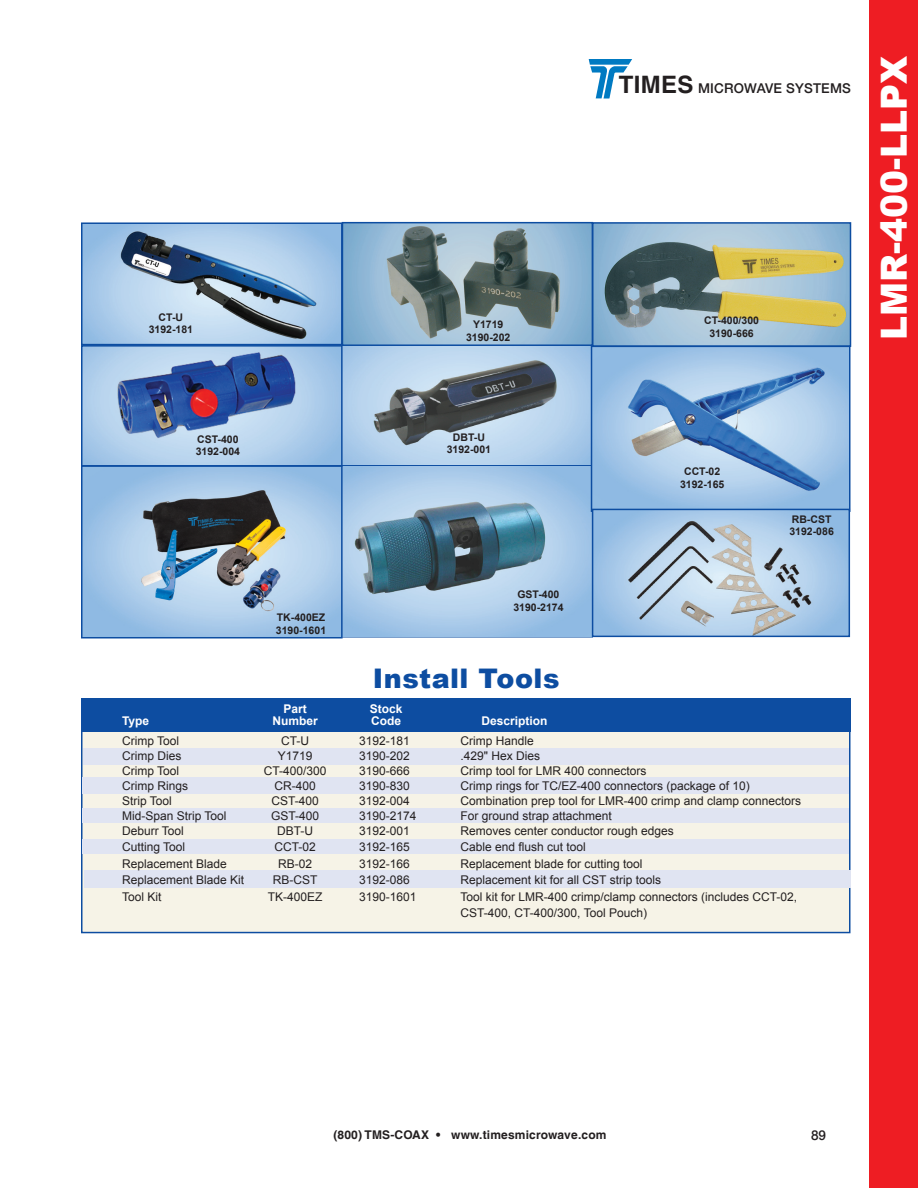
<style>
.page{position:relative;width:918px;height:1188px;background:#fff}
.page>*{position:absolute;margin:0;border:0;box-sizing:border-box;transform-origin:0 0}
.t1{font:900 36px "Arial";color:#fff}
.t2{font:900 27px "Arial";letter-spacing:.015em;color:#0d4da1}
.t3{font:500 13.5px "Helvetica Neue LT";letter-spacing:.015em;color:#231f20}
.t4{font:12px "Arial";color:#231f20}
.t5{font:700 12px "Helvetica LT";letter-spacing:.015em;color:#231f20}
.t6{font:700 12px "Arial";color:#fff}
.t7{font:700 10.5px "Arial";color:#231f20}
.s1{font-family:"Helvetica LT";font-weight:700;font-size:24px}
</style>
<div class="page">
<img style="left:589px;top:59px;width:43px;height:39px">
<img style="left:343px;top:467px;width:249px;height:169px">
<img style="left:84px;top:346px;width:507px;height:120px">
<img style="left:84px;top:225px;width:764px;height:119px">
<img style="left:594px;top:349px;width:253px;height:285px">
<div style="left:591px;top:346px;width:259px;height:166px;border:2px solid #0d4da1"></div>
<img style="left:84px;top:468px;width:256px;height:167px">
<div style="left:81px;top:465px;width:262px;height:173px;border:2px solid #0d4da1"></div>
<div style="left:81px;top:222px;width:262px;height:123px;border:2px solid #0d4da1"></div>
<div style="left:81px;top:345px;width:262px;height:122px;border:2px solid #0d4da1"></div>
<div style="left:342px;top:222px;width:251px;height:124px;border:2px solid #0d4da1"></div>
<div style="left:592px;top:509px;width:258px;height:128px;border:2px solid #0d4da1"></div>
<div style="left:592px;top:222px;width:259px;height:125px;border:2px solid #0d4da1"></div>
<div style="left:869px;top:0;width:49px;height:1188px;background:#ee1d23"></div>
<div style="left:81px;top:698px;width:769px;height:235px;background:#f6f3e7;border:2px solid #0d4da1"></div>
<div style="left:81px;top:699px;width:769px;height:33px;background:#0d4da1"></div>
<div style="left:83px;top:748px;width:766px;height:17px;background:#e0e4f2"></div>
<div style="left:82px;top:777px;width:767px;height:16px;background:#e0e4f2"></div>
<div style="left:83px;top:808px;width:766px;height:15px;background:#e0e4f2"></div>
<div style="left:83px;top:839px;width:766px;height:15px;background:#e0e4f2"></div>
<div style="left:84px;top:870px;width:766px;height:17px;background:#e0e4f2"></div>
<p class="t7" style="left:159px;top:310px;width:26px">CT-U</p>
<p class="t7" style="left:149px;top:323px;width:46px">3192-181</p>
<p class="t7" style="left:473px;top:318px;width:32px">Y1719</p>
<p class="t7" style="left:466px;top:330px;width:46px">3190-202</p>
<p class="t3" style="left:619px;top:80px;width:234px"><span class="s1">TIMES</span> MICROWAVE SYSTEMS</p>
<p class="t7" style="left:704px;top:313px;width:56px">CT-400/300</p>
<p class="t7" style="left:709px;top:326px;width:46px">3190-666</p>
<p class="t1" style="left:868px;top:340px;width:286px;rotate:-90deg">LMR-400-LLPX</p>
<p class="t7" style="left:197px;top:432px;width:43px">CST-400</p>
<p class="t7" style="left:196px;top:445px;width:46px">3192-004</p>
<p class="t7" style="left:453px;top:430px;width:34px">DBT-U</p>
<p class="t7" style="left:447px;top:443px;width:46px">3192-001</p>
<p class="t7" style="left:277px;top:610px;width:50px">TK-400EZ</p>
<p class="t7" style="left:276px;top:623px;width:52px">3190-1601</p>
<p class="t7" style="left:517px;top:588px;width:44px">GST-400</p>
<p class="t7" style="left:513px;top:600px;width:52px">3190-2174</p>
<p class="t2" style="left:373px;top:659px;width:188px">Install Tools</p>
<p class="t6" style="left:283px;top:700px;width:25px">Part</p>
<p class="t6" style="left:370px;top:700px;width:34px">Stock</p>
<p class="t7" style="left:684px;top:465px;width:38px">CCT-02</p>
<p class="t7" style="left:680px;top:477px;width:46px">3192-165</p>
<p class="t7" style="left:792px;top:512px;width:41px">RB-CST</p>
<p class="t7" style="left:789px;top:525px;width:46px">3192-086</p>
<p class="t6" style="left:122px;top:713px;width:29px">Type</p>
<p class="t6" style="left:272px;top:713px;width:47px">Number</p>
<p class="t6" style="left:371px;top:713px;width:31px">Code</p>
<p class="t6" style="left:482px;top:713px;width:68px">Description</p>
<p class="t4" style="left:122px;top:733px;width:59px">Crimp Tool</p>
<p class="t4" style="left:281px;top:733px;width:29px">CT-U</p>
<p class="t4" style="left:359px;top:733px;width:52px">3192-181</p>
<p class="t4" style="left:461px;top:733px;width:75px">Crimp Handle</p>
<p class="t4" style="left:122px;top:748px;width:61px">Crimp Dies</p>
<p class="t4" style="left:278px;top:748px;width:36px">Y1719</p>
<p class="t4" style="left:359px;top:748px;width:52px">3190-202</p>
<p class="t4" style="left:461px;top:748px;width:81px">.429" Hex Dies</p>
<p class="t4" style="left:122px;top:763px;width:59px">Crimp Tool</p>
<p class="t4" style="left:264px;top:763px;width:64px">CT-400/300</p>
<p class="t4" style="left:359px;top:763px;width:52px">3190-666</p>
<p class="t4" style="left:461px;top:763px;width:188px">Crimp tool for LMR 400 connectors</p>
<p class="t4" style="left:122px;top:778px;width:67px">Crimp Rings</p>
<p class="t4" style="left:274px;top:778px;width:43px">CR-400</p>
<p class="t4" style="left:359px;top:778px;width:52px">3190-830</p>
<p class="t4" style="left:461px;top:778px;width:291px">Crimp rings for TC/EZ-400 connectors (package of 10)</p>
<p class="t4" style="left:122px;top:793px;width:51px">Strip Tool</p>
<p class="t4" style="left:271px;top:793px;width:49px">CST-400</p>
<p class="t4" style="left:359px;top:793px;width:52px">3192-004</p>
<p class="t4" style="left:461px;top:793px;width:342px">Combination prep tool for LMR-400 crimp and clamp connectors</p>
<p class="t4" style="left:122px;top:808px;width:106px">Mid-Span Strip Tool</p>
<p class="t4" style="left:271px;top:808px;width:50px">GST-400</p>
<p class="t4" style="left:359px;top:808px;width:59px">3190-2174</p>
<p class="t4" style="left:461px;top:808px;width:153px">For ground strap attachment</p>
<p class="t4" style="left:122px;top:823px;width:63px">Deburr Tool</p>
<p class="t4" style="left:277px;top:823px;width:37px">DBT-U</p>
<p class="t4" style="left:359px;top:823px;width:52px">3192-001</p>
<p class="t4" style="left:460px;top:823px;width:215px">Removes center conductor rough edges</p>
<p class="t4" style="left:122px;top:839px;width:65px">Cutting Tool</p>
<p class="t4" style="left:274px;top:839px;width:43px">CCT-02</p>
<p class="t4" style="left:359px;top:839px;width:52px">3192-165</p>
<p class="t4" style="left:460px;top:839px;width:127px">Cable end flush cut tool</p>
<p class="t4" style="left:122px;top:856px;width:106px">Replacement Blade</p>
<p class="t4" style="left:278px;top:856px;width:36px">RB-02</p>
<p class="t4" style="left:359px;top:856px;width:52px">3192-166</p>
<p class="t4" style="left:460px;top:856px;width:184px">Replacement blade for cutting tool</p>
<p class="t4" style="left:122px;top:872px;width:124px">Replacement Blade Kit</p>
<p class="t4" style="left:273px;top:872px;width:46px">RB-CST</p>
<p class="t4" style="left:359px;top:872px;width:52px">3192-086</p>
<p class="t4" style="left:461px;top:872px;width:202px">Replacement kit for all CST strip tools</p>
<p class="t4" style="left:122px;top:889px;width:41px">Tool Kit</p>
<p class="t4" style="left:268px;top:889px;width:56px">TK-400EZ</p>
<p class="t4" style="left:359px;top:889px;width:59px">3190-1601</p>
<p class="t4" style="left:461px;top:889px;width:338px">Tool kit for LMR-400 crimp/clamp connectors (includes CCT-02,</p>
<p class="t4" style="left:460px;top:905px;width:188px">CST-400, CT-400/300, Tool Pouch)</p>
<p class="t5" style="left:333px;top:1128px;width:275px">(800) TMS-COAX • www.timesmicrowave.com</p>
<p class="t3" style="left:811px;top:1127px;width:17px">89</p>
</div>
